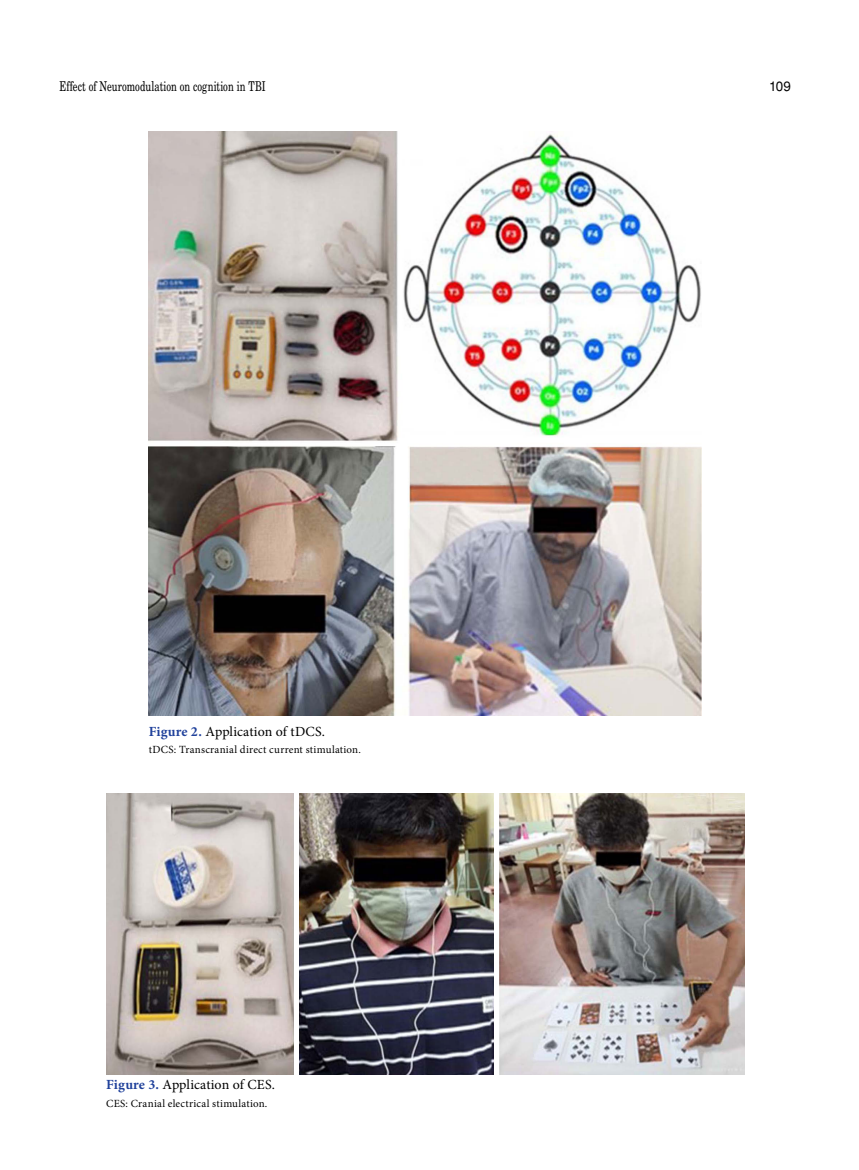
<style>
.page{position:relative;width:859px;height:1170px;background:#fff}
.page>*{position:absolute;margin:0;border:0;box-sizing:border-box;transform-origin:0 0}
.t1{font:13.95px "Minion Pro";color:#000}
.t2{font:13.5px "Madison Tr";letter-spacing:.005em;color:#000}
.t3{font:13.5px "Helvetica Normal Tr";color:#000}
.t4{font:10.95px "Minion Pro";letter-spacing:.025em;color:#000}
.s1{font-weight:700;color:#20419b}
</style>
<div class="page">
<img style="left:149px;top:132px;width:552px;height:583px">
<img style="left:106px;top:793px;width:638px;height:280px">
<hr style="left:294px;top:792px;width:4px;height:283px;background:#fff">
<div style="left:494px;top:792px;width:5px;height:283px;background:#fff"></div>
<p class="t2" style="left:60px;top:78px;width:208px">Effect of Neuromodulation on cognition in TBI</p>
<p class="t3" style="left:769px;top:78px;width:23px">109</p>
<p class="t1" style="left:149px;top:721px;width:178px"><span class="s1">Figure 2.</span> Application of tDCS.</p>
<p class="t4" style="left:149px;top:742px;width:214px">tDCS: Transcranial direct current stimulation.</p>
<p class="t1" style="left:106px;top:1075px;width:170px"><span class="s1">Figure 3.</span> Application of CES.</p>
<p class="t4" style="left:106px;top:1095px;width:163px">CES: Cranial electrical stimulation.</p>
</div>
